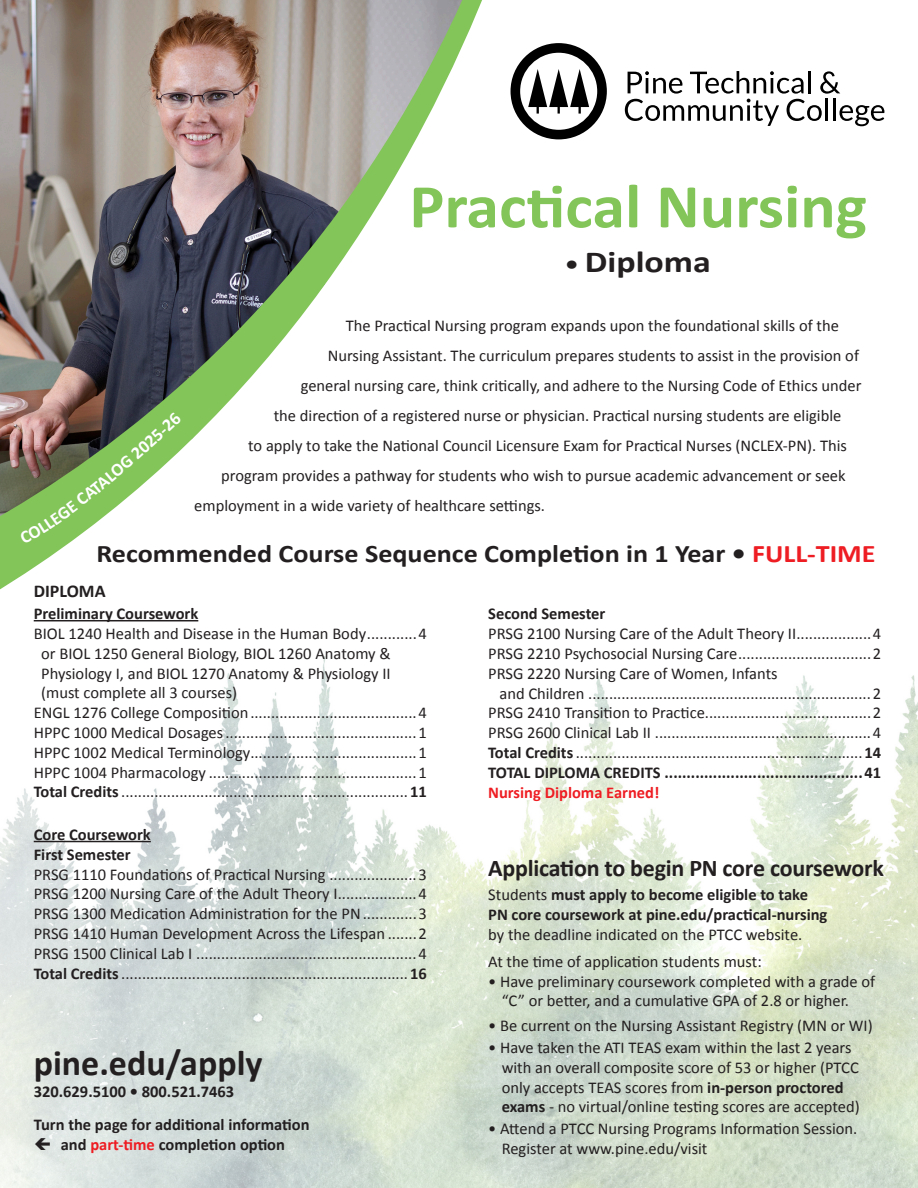
<style>
.page{position:relative;width:918px;height:1188px;background:#fff}
.page>*{position:absolute;margin:0;border:0;box-sizing:border-box;transform-origin:0 0}
.t1{font:700 62.7px "Calibri";color:#83c559;scale:1.05 1}
.t2{font:700 36px "Calibri";color:#231f20}
.t3{font:700 30.6px "Calibri";color:#231f20;scale:1.18 1}
.t4{font:700 25.35px "Calibri";color:#231f20;scale:1.11 1}
.t5{font:700 24px "Calibri";letter-spacing:-.01em;color:#231f20}
.t6{font:700 18px "Calibri";color:#231f20}
.t7{font:700 18px "Calibri";color:#fff}
.t8{font:16.5px/19.8px "Calibri";color:#231f20}
.t9{font:700 16.5px/19.8px "Calibri";color:#231f20}
.t10{font:700 16.5px "Calibri";color:#ee1d23}
.s1{font-size:22.95px}
.s2{color:#ee1d23}
.s3{font-weight:700}
.s4{font-weight:400}
</style>
<div class="page">
<img style="left:0;top:656px;width:918px;height:532px">
<svg style="left:0;top:0;width:565px;height:622px"></svg>
<svg style="left:511px;top:43px;width:96px;height:96px"></svg>
<svg style="left:625px;top:71px;width:259px;height:55px"></svg>
<hr style="left:34px;top:620px;width:164px;height:1px;background:#231f20">
<hr style="left:34px;top:841px;width:117px;height:1px;background:#231f20">
<svg style="left:35px;top:1138px;width:33px;height:13px"></svg>
<svg style="left:19px;top:455px;width:115px;height:89px"></svg>
<svg style="left:161px;top:411px;width:21px;height:22px"></svg>
<p class="t1" style="left:409px;top:166px;width:437px">Practical Nursing</p>
<p class="t3" style="left:565px;top:243px;width:125px"><span class="s1">•</span> Diploma</p>
<p class="t8" style="left:346px;top:316px;width:495px">The Practical Nursing program expands upon the foundational skills of the</p>
<p class="t8" style="left:328px;top:346px;width:533px">Nursing Assistant. The curriculum prepares students to assist in the provision of</p>
<p class="t8" style="left:301px;top:376px;width:562px">general nursing care, think critically, and adhere to the Nursing Code of Ethics under</p>
<p class="t8" style="left:274px;top:406px;width:569px">the direction of a registered nurse or physician. Practical nursing students are eligible</p>
<p class="t8" style="left:248px;top:436px;width:600px">to apply to take the National Council Licensure Exam for Practical Nurses (NCLEX-PN). This</p>
<p class="t8" style="left:221px;top:466px;width:626px">program provides a pathway for students who wish to pursue academic advancement or seek</p>
<p class="t8" style="left:194px;top:496px;width:352px">employment in a wide variety of healthcare settings.</p>
<p class="t4" style="left:97px;top:537px;width:703px">Recommended Course Sequence Completion in 1 Year • <span class="s2">FULL-TIME</span></p>
<p class="t7" style="left:126px;top:447px;width:38px;rotate:-42deg">2025</p>
<p class="t6" style="left:34px;top:580px;width:73px">DIPLOMA</p>
<p class="t9" style="left:34px;top:604px;width:166px">Preliminary Coursework</p>
<p class="t8" style="left:34px;top:624px;width:395px">BIOL 1240 Health and Disease in the Human Body............4</p>
<p class="t8" style="left:41px;top:644px;width:351px;text-align:justify">or BIOL 1250 General Biology, BIOL 1260 Anatomy &amp; Physiology I, and BIOL 1270 Anatomy &amp; Physiology II (must complete all 3 courses)</p>
<p class="t8" style="left:34px;top:703px;width:395px">ENGL 1276 College Composition........................................4</p>
<p class="t8" style="left:34px;top:723px;width:395px">HPPC 1000 Medical Dosages..............................................1</p>
<p class="t8" style="left:34px;top:743px;width:395px">HPPC 1002 Medical Terminology........................................1</p>
<p class="t8" style="left:34px;top:762px;width:395px">HPPC 1004 Pharmacology ..................................................1</p>
<p class="t8" style="left:34px;top:782px;width:395px"><span class="s3">Total Credits</span>.....................................................................<span class="s3">11</span></p>
<p class="t9" style="left:34px;top:825px;width:119px">Core Coursework</p>
<p class="t9" style="left:34px;top:844px;width:99px">First Semester</p>
<p class="t8" style="left:34px;top:864px;width:395px">PRSG 1110 Foundations of Practical Nursing .....................3</p>
<p class="t8" style="left:34px;top:884px;width:395px">PRSG 1200 Nursing Care of the Adult Theory I...................4</p>
<p class="t8" style="left:34px;top:904px;width:395px">PRSG 1300 Medication Administration for the PN.............3</p>
<p class="t8" style="left:34px;top:924px;width:395px">PRSG 1410 Human Development Across the Lifespan .......2<br>PRSG 1500 Clinical Lab I .....................................................4</p>
<p class="t8" style="left:34px;top:963px;width:395px"><span class="s3">Total Credits</span>.....................................................................<span class="s3">16</span></p>
<p class="t2" style="left:34px;top:1040px;width:230px">pine.edu/apply</p>
<p class="t9" style="left:34px;top:1082px;width:202px">320.629.5100 • 800.521.7463</p>
<p class="t9" style="left:34px;top:1115px;width:277px">Turn the page for additional information</p>
<p class="t9" style="left:61px;top:1134px;width:226px">and <span class="s2">part-time</span> completion option</p>
<p class="t9" style="left:488px;top:604px;width:119px">Second Semester</p>
<p class="t8" style="left:488px;top:624px;width:395px">PRSG 2100 Nursing Care of the Adult Theory II..................4</p>
<p class="t8" style="left:488px;top:644px;width:395px">PRSG 2210 Psychosocial Nursing Care................................2</p>
<p class="t8" style="left:488px;top:663px;width:291px">PRSG 2220 Nursing Care of Women, Infants</p>
<p class="t8" style="left:499px;top:683px;width:383px">and Children ....................................................................2</p>
<p class="t8" style="left:488px;top:703px;width:395px">PRSG 2410 Transition to Practice........................................2</p>
<p class="t8" style="left:488px;top:723px;width:395px">PRSG 2600 Clinical Lab II ....................................................4</p>
<p class="t8" style="left:488px;top:743px;width:395px"><span class="s3">Total Credits</span>.....................................................................<span class="s3">14</span></p>
<p class="t9" style="left:488px;top:762px;width:395px">TOTAL DIPLOMA CREDITS .............................................41</p>
<p class="t10" style="left:488px;top:782px;width:173px">Nursing Diploma Earned!</p>
<p class="t5" style="left:488px;top:853px;width:397px">Application to begin PN core coursework</p>
<p class="t9" style="left:488px;top:885px;width:341px"><span class="s4">Students</span> must apply to become eligible to take<br>PN core coursework at pine.edu/practical-nursing <span class="s4">by the deadline indicated on the PTCC website.</span></p>
<p class="t8" style="left:488px;top:952px;width:275px">At the time of application students must:</p>
<p class="t8" style="left:502px;top:971px;width:375px;text-indent:-14px">• Have preliminary coursework completed with a grade of “C” or better, and a cumulative GPA of 2.8 or higher.</p>
<p class="t8" style="left:488px;top:1016px;width:386px">• Be current on the Nursing Assistant Registry (MN or WI)</p>
<p class="t8" style="left:502px;top:1038px;width:360px;text-indent:-14px">• Have taken the ATI TEAS exam within the last 2 years with an overall composite score of 53 or higher (PTCC only accepts TEAS scores from <span class="s3">in-person proctored exams</span> - no virtual/online testing scores are accepted)</p>
<p class="t8" style="left:502px;top:1119px;width:357px;text-indent:-14px">• Attend a PTCC Nursing Programs Information Session.<br>Register at www.pine.edu/visit</p>
</div>
